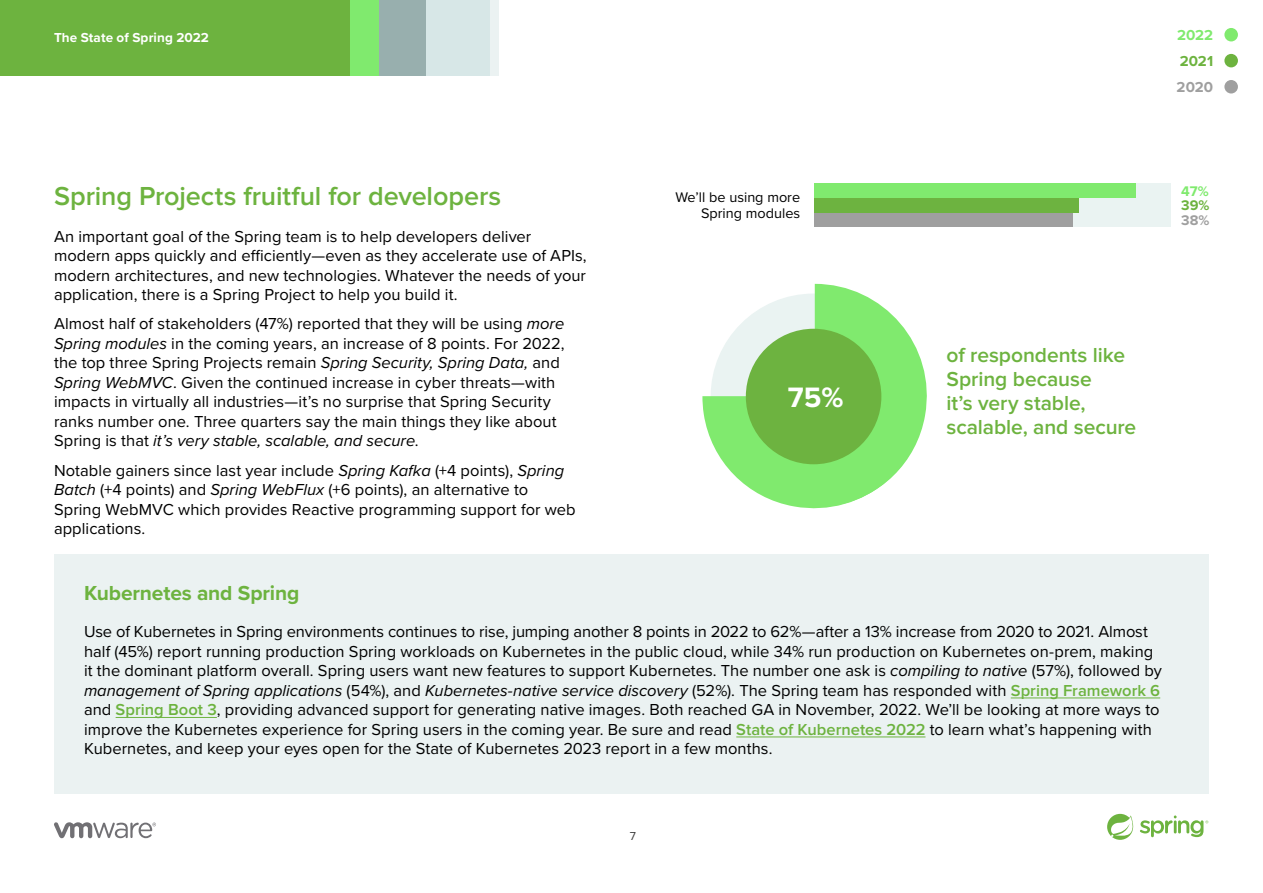
<style>
.page{position:relative;width:1263px;height:893px;background:#fff}
.page>*{position:absolute;margin:0;border:0;box-sizing:border-box;transform-origin:0 0}
.t1{font:700 29.1px "Proxima Nova";color:#fff}
.t2{font:600 27px "Proxima Nova";letter-spacing:-.005em;color:#6db33f}
.t3{font:600 21px/24px "Proxima Nova";letter-spacing:-.005em;color:#6db33f}
.t4{font:700 21px "Proxima Nova";letter-spacing:-.005em;color:#6db33f}
.t5{font:16.5px/19.5px "Proxima Nova";color:#000}
.t6{font:700 15px "Proxima Nova";color:#80ea6e}
.t7{font:700 15px "Proxima Nova";color:#6db33f}
.t8{font:700 15px "Proxima Nova";color:#9f9f9f}
.t9{font:14.4px/16.2px "Proxima Nova";color:#000;text-align:right}
.t10{font:700 14.4px "Proxima Nova";color:#80ea6e}
.t11{font:700 14.4px "Proxima Nova";color:#6db33f}
.t12{font:700 14.4px "Proxima Nova";color:#9f9f9f}
.t13{font:700 13.5px "Proxima Nova";letter-spacing:.005em;color:#fff}
.t14{font:12px "Proxima Nova";color:#3f3f3f}
.s1{font-style:italic}
.s2{font-weight:600;color:#6db33f}
</style>
<div class="page">
<div style="left:0;top:0;width:351px;height:75px;background:#6db33f"></div>
<div style="left:351px;top:0;width:29px;height:75px;background:#80ea6e"></div>
<div style="left:379px;top:0;width:47px;height:75px;background:#98afae"></div>
<div style="left:426px;top:0;width:65px;height:75px;background:#d7e7e7"></div>
<div style="left:491px;top:0;width:8px;height:75px;background:#ebf2f2"></div>
<svg style="left:1107px;top:814px;width:27px;height:26px"></svg>
<svg style="left:1140px;top:815px;width:68px;height:22px"></svg>
<svg style="left:54px;top:822px;width:102px;height:16px"></svg>
<div style="left:1224px;top:54px;width:14px;height:13px;background:#6db33f;border-radius:50%"></div>
<div style="left:1224px;top:28px;width:14px;height:13px;background:#80ea6e;border-radius:50%"></div>
<div style="left:1224px;top:80px;width:14px;height:14px;background:#9f9f9f;border-radius:50%"></div>
<div style="left:54px;top:554px;width:1155px;height:239px;background:#ebf2f2"></div>
<hr style="left:1011px;top:698px;width:149px;height:1px;background:#6db33f">
<hr style="left:116px;top:717px;width:101px;height:1px;background:#6db33f">
<hr style="left:736px;top:737px;width:189px;height:1px;background:#6db33f">
<div style="left:814px;top:184px;width:356px;height:14px;background:#eaf3f2"></div>
<div style="left:814px;top:184px;width:322px;height:14px;background:#80ea6e"></div>
<div style="left:814px;top:212px;width:356px;height:15px;background:#eaf3f2"></div>
<div style="left:814px;top:212px;width:258px;height:15px;background:#9f9f9f"></div>
<div style="left:814px;top:198px;width:356px;height:14px;background:#eaf3f2"></div>
<div style="left:814px;top:198px;width:264px;height:14px;background:#6db340"></div>
<svg style="left:702px;top:284px;width:225px;height:224px"></svg>
<div style="left:746px;top:329px;width:135px;height:135px;background:#6db340;border-radius:50%"></div>
<p class="t13" style="left:54px;top:28px;width:157px">The State of Spring 2022</p>
<p class="t6" style="left:1177px;top:24px;width:38px">2022</p>
<p class="t7" style="left:1180px;top:50px;width:35px">2021</p>
<p class="t8" style="left:1176px;top:76px;width:38px">2020</p>
<h2 class="t2" style="left:54px;top:180px;width:449px">Spring Projects fruitful for developers</h2>
<p class="t5" style="left:54px;top:226px;width:534px">An important goal of the Spring team is to help developers deliver modern apps quickly and efficiently—even as they accelerate use of APIs, modern architectures, and new technologies. Whatever the needs of your application, there is a Spring Project to help you build it.</p>
<p class="t5" style="left:54px;top:313px;width:512px">Almost half of stakeholders (47%) reported that they will be using <span class="s1">more Spring modules</span> in the coming years, an increase of 8 points. For 2022, the top three Spring Projects remain <span class="s1">Spring Security, Spring Data,</span> and <span class="s1">Spring WebMVC</span>. Given the continued increase in cyber threats—with impacts in virtually all industries—it’s no surprise that Spring Security ranks number one. Three quarters say the main things they like about Spring is that <span class="s1">it’s very stable, scalable, and secure</span>.</p>
<p class="t5" style="left:54px;top:460px;width:523px">Notable gainers since last year include <span class="s1">Spring Kafka</span> (+4 points), <span class="s1">Spring Batch</span> (+4 points) and <span class="s1">Spring WebFlux</span> (+6 points), an alternative to Spring WebMVC which provides Reactive programming support for web applications.</p>
<p class="t9" style="left:675px;top:188px;width:126px">We’ll be using more<br>Spring modules</p>
<h1 class="t1" style="left:788px;top:376px;width:57px">75%</h1>
<p class="t3" style="left:946px;top:344px;width:191px">of respondents like<br>Spring because<br>it’s very stable, scalable, and secure</p>
<p class="t4" style="left:84px;top:578px;width:217px">Kubernetes and Spring</p>
<p class="t5" style="left:84px;top:621px;width:1079px">Use of Kubernetes in Spring environments continues to rise, jumping another 8 points in 2022 to 62%—after a 13% increase from 2020 to 2021. Almost half (45%) report running production Spring workloads on Kubernetes in the public cloud, while 34% run production on Kubernetes on-prem, making it the dominant platform overall. Spring users want new features to support Kubernetes. The number one ask is <span class="s1">compiling to native</span> (57%), followed by <span class="s1">management of Spring applications</span> (54%), and <span class="s1">Kubernetes-native service discovery</span> (52%). The Spring team has responded with <span class="s2">Spring Framework 6 </span>and <span class="s2">Spring Boot 3</span>, providing advanced support for generating native images. Both reached GA in November, 2022. We’ll be looking at more ways to improve the Kubernetes experience for Spring users in the coming year. Be sure and read <span class="s2">State of Kubernetes 2022</span> to learn what’s happening with Kubernetes, and keep your eyes open for the State of Kubernetes 2023 report in a few months.</p>
<p class="t10" style="left:1181px;top:180px;width:29px">47%</p>
<p class="t11" style="left:1181px;top:194px;width:30px">39%</p>
<p class="t12" style="left:1181px;top:209px;width:30px">38%</p>
<p class="t14" style="left:630px;top:827px;width:8px">7</p>
</div>
